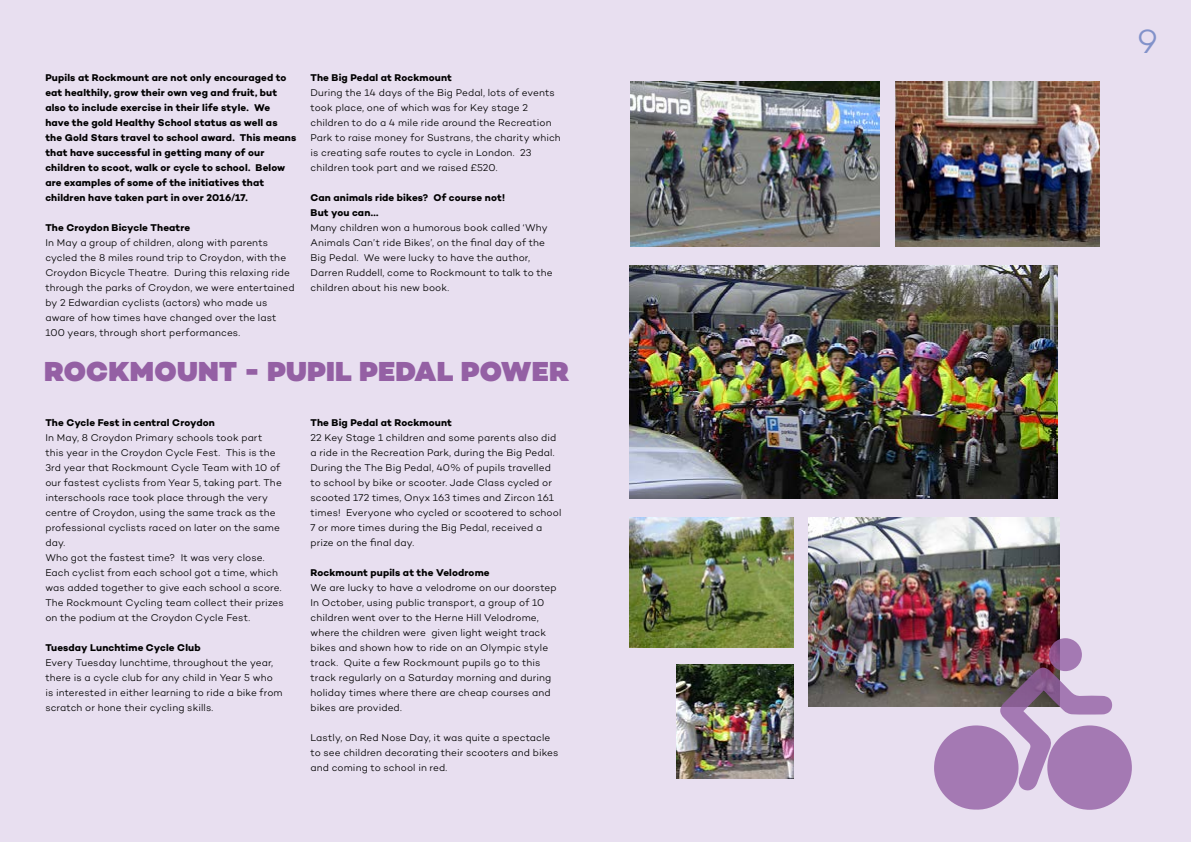
<style>
.page{position:relative;width:1191px;height:842px;background:#e8dff0}
.page>*{position:absolute;margin:0;border:0;box-sizing:border-box;transform-origin:0 0}
.t1{font:34px "Campton Light DEMO";color:#8292ca}
.t2{font:900 28px "Campton";letter-spacing:.01em;color:#9460a4}
.t3{font:10px/15px "Campton Light DEMO";letter-spacing:.01em;color:#000}
.t4{font:10px/15px "Campton Bold DEMO";letter-spacing:.01em;color:#000}
.s1{font-family:"Helvetica Neue";font-weight:700}
</style>
<div class="page">
<img style="left:895px;top:81px;width:205px;height:165px">
<img style="left:677px;top:664px;width:116px;height:115px">
<img style="left:631px;top:81px;width:248px;height:165px">
<img style="left:808px;top:518px;width:251px;height:188px">
<img style="left:629px;top:266px;width:428px;height:233px">
<img style="left:629px;top:518px;width:164px;height:129px">
<svg style="left:1047px;top:725px;width:85px;height:85px"></svg>
<svg style="left:933px;top:666px;width:189px;height:144px"></svg>
<svg style="left:1048px;top:638px;width:34px;height:33px"></svg>
<p class="t4" style="left:45px;top:70px;width:252px">Pupils at Rockmount are not only encouraged to eat healthily, grow their own veg and fruit, but also to include exercise in their life style. We have the gold Healthy School status as well as the Gold Stars travel to school award. This means that have successful in getting many of our children to scoot, walk or cycle to school. Below are examples of some of the initiatives that children have taken part in over 2016<span class="s1">/</span>17.</p>
<p class="t4" style="left:45px;top:220px;width:146px">The Croydon Bicycle Theatre</p>
<p class="t3" style="left:45px;top:235px;width:251px">In May a group of children, along with parents cycled the 8 miles round trip to Croydon, with the Croydon Bicycle Theatre. During this relaxing ride through the parks of Croydon, we were entertained by 2 Edwardian cyclists (actors) who made us aware of how times have changed over the last 100 years, through short performances.</p>
<p class="t4" style="left:310px;top:70px;width:143px">The Big Pedal at Rockmount</p>
<p class="t3" style="left:310px;top:85px;width:252px">During the 14 days of the Big Pedal, lots of events took place, one of which was for Key stage 2 children to do a 4 mile ride around the Recreation Park to raise money for Sustrans, the charity which is creating safe routes to cycle in London. 23 children took part and we raised £520.</p>
<p class="t4" style="left:310px;top:190px;width:196px">Can animals ride bikes? Of course not!<br>But you can...</p>
<p class="t3" style="left:310px;top:220px;width:244px">Many children won a humorous book called ‘Why Animals Can’t ride Bikes’, on the final day of the Big Pedal. We were lucky to have the author, Darren Ruddell, come to Rockmount to talk to the children about his new book.</p>
<h2 class="t2" style="left:44px;top:354px;width:527px">ROCKMOUNT - PUPIL PEDAL POWER</h2>
<p class="t4" style="left:45px;top:415px;width:171px">The Cycle Fest in central Croydon</p>
<p class="t3" style="left:45px;top:430px;width:240px">In May, 8 Croydon Primary schools took part<br>this year in the Croydon Cycle Fest. This is the 3rd year that Rockmount Cycle Team with 10 of our fastest cyclists from Year 5, taking part. The interschools race took place through the very centre of Croydon, using the same track as the professional cyclists raced on later on the same day.<br>Who got the fastest time? It was very close.<br>Each cyclist from each school got a time, which was added together to give each school a score.<br>The Rockmount Cycling team collect their prizes on the podium at the Croydon Cycle Fest.</p>
<p class="t4" style="left:45px;top:640px;width:157px">Tuesday Lunchtime Cycle Club</p>
<p class="t3" style="left:45px;top:655px;width:239px">Every Tuesday lunchtime, throughout the year, there is a cycle club for any child in Year 5 who is interested in either learning to ride a bike from scratch or hone their cycling skills.</p>
<p class="t4" style="left:310px;top:415px;width:143px">The Big Pedal at Rockmount</p>
<p class="t3" style="left:310px;top:430px;width:252px">22 Key Stage 1 children and some parents also did a ride in the Recreation Park, during the Big Pedal.<br>During the The Big Pedal, 40% of pupils travelled to school by bike or scooter. Jade Class cycled or scooted 172 times, Onyx 163 times and Zircon 161 times! Everyone who cycled or scootered to school 7 or more times during the Big Pedal, received a prize on the final day.</p>
<p class="t4" style="left:310px;top:565px;width:181px">Rockmount pupils at the Velodrome</p>
<p class="t3" style="left:310px;top:580px;width:248px">We are lucky to have a velodrome on our doorstep In October, using public transport, a group of 10 children went over to the Herne Hill Velodrome, where the children were given light weight track bikes and shown how to ride on an Olympic style track. Quite a few Rockmount pupils go to this track regularly on a Saturday morning and during holiday times where there are cheap courses and bikes are provided.</p>
<p class="t3" style="left:310px;top:730px;width:249px">Lastly, on Red Nose Day, it was quite a spectacle to see children decorating their scooters and bikes and coming to school in red.</p>
<h1 class="t1" style="left:1137px;top:23px;width:22px">9</h1>
</div>
